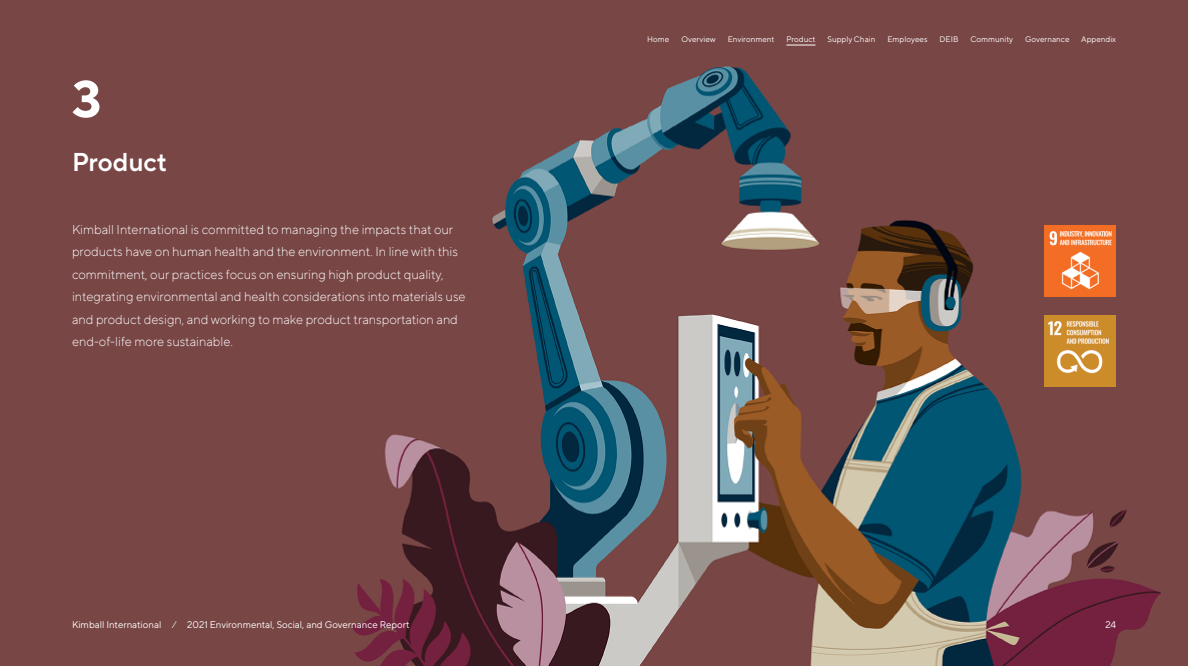
<style>
.page{position:relative;width:1188px;height:666px;background:#fff}
.page>*{position:absolute;margin:0;border:0;box-sizing:border-box;transform-origin:0 0}
.t1{font:700 51.4px "TT Norms Pro";color:#fff}
.t2{font:600 25.7px "TT Norms Pro";color:#fff}
.t3{font:300 12.8px/22.5px "TT Norms Pro";color:#fff}
.t4{font:9.6px "TT Norms Pro";color:#fff}
.t5{font:8px "TT Norms Pro";letter-spacing:.005em;color:#fff}
</style>
<div class="page">
<img style="left:0;top:0;width:1188px;height:666px">
<hr style="left:786px;top:45px;width:30px;height:1px;background:#fff">
<img style="left:1044px;top:225px;width:72px;height:72px">
<img style="left:1044px;top:315px;width:72px;height:72px">
<h1 class="t1" style="left:72px;top:61px;width:31px">3</h1>
<h2 class="t2" style="left:72px;top:143px;width:97px">Product</h2>
<p class="t3" style="left:72px;top:217px;width:395px">Kimball International is committed to managing the impacts that our products have on human health and the environment. In line with this commitment, our practices focus on ensuring high product quality, integrating environmental and health considerations into materials use and product design, and working to make product transportation and end-of-life more sustainable.</p>
<p class="t5" style="left:647px;top:33px;width:24px">Home</p>
<p class="t5" style="left:681px;top:33px;width:36px">Overview</p>
<p class="t5" style="left:728px;top:33px;width:48px">Environment</p>
<p class="t5" style="left:786px;top:33px;width:31px">Product</p>
<p class="t5" style="left:828px;top:33px;width:49px">Supply Chain</p>
<p class="t5" style="left:887px;top:33px;width:41px">Employees</p>
<p class="t5" style="left:940px;top:33px;width:20px">DEIB</p>
<p class="t5" style="left:970px;top:33px;width:44px">Community</p>
<p class="t5" style="left:1025px;top:33px;width:46px">Governance</p>
<p class="t5" style="left:1081px;top:33px;width:36px">Appendix</p>
<p class="t4" style="left:72px;top:617px;width:91px">Kimball International</p>
<p class="t4" style="left:173px;top:617px;width:3px">⁄</p>
<p class="t4" style="left:187px;top:617px;width:224px">2021 Environmental, Social, and Governance Report</p>
<p class="t4" style="left:1105px;top:617px;width:12px">24</p>
</div>
